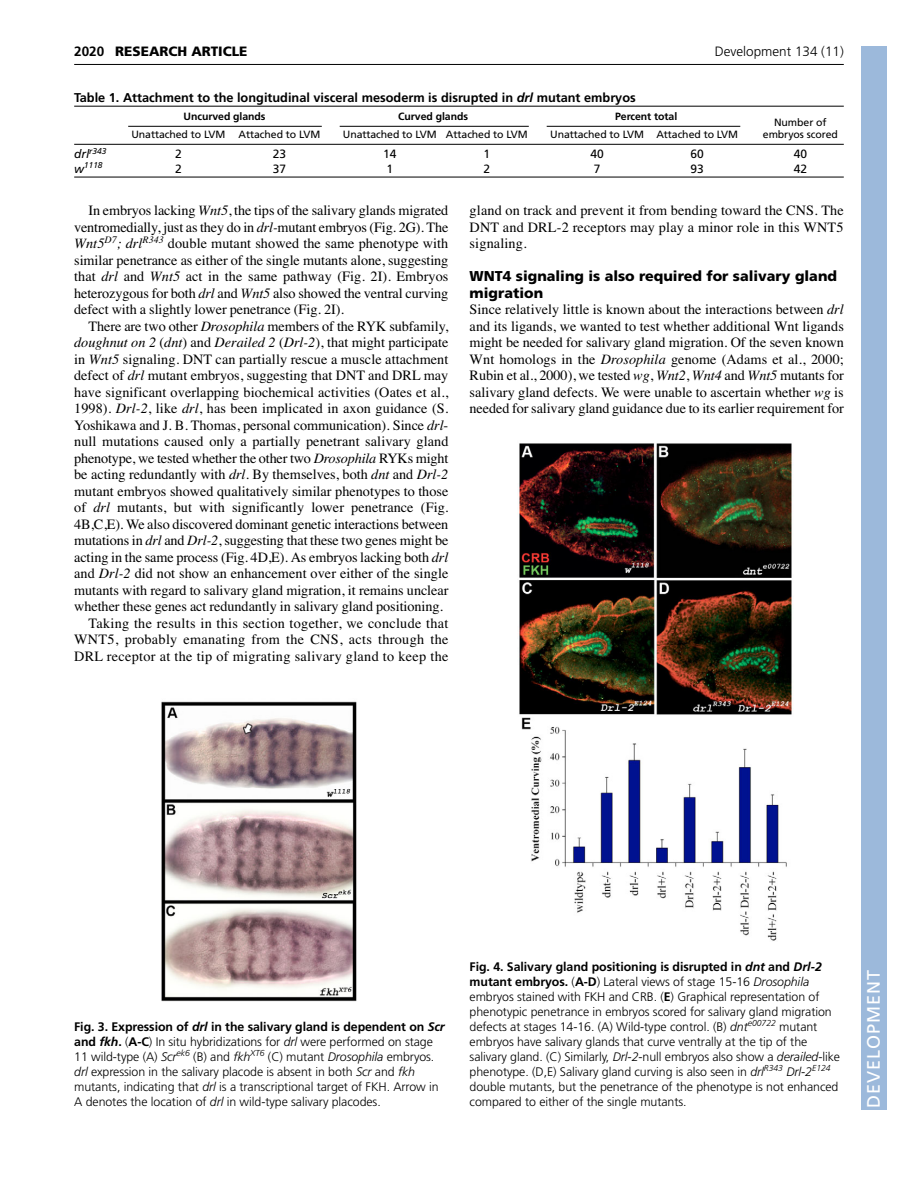
<style>
.page{position:relative;width:918px;height:1188px;background:#fff}
.page>*{position:absolute;margin:0;border:0;box-sizing:border-box;transform-origin:0 0}
.t1{font:18px "Frutiger LT Std";letter-spacing:.055em;color:#fff}
.t2{font:14.25px/16.5px "Times";color:#000;text-align:justify}
.t3{font:14.25px "Times";letter-spacing:.02em;color:#000}
.t4{font:italic 14.25px "Times";color:#000}
.t5{font:900 14.25px/16.5px "Frutiger LT Std";color:#000}
.t6{font:300 13.5px "Frutiger LT Std";color:#000}
.t7{font:900 13.5px "Frutiger LT Std";color:#000}
.t8{font:700 13.5px "Frutiger LT Std";color:#000}
.t9{font:700 12.75px "Frutiger LT Std";color:#000}
.t10{font:300 12.3px/15px "Frutiger LT Std";letter-spacing:-.005em;color:#000}
.t11{font:12px "Frutiger LT Std";letter-spacing:-.005em;color:#000}
.t12{font:10.5px "Frutiger LT Std";letter-spacing:-.005em;color:#000}
.t13{font:700 10.5px "Frutiger LT Std";letter-spacing:-.005em;color:#000}
.t14{font:italic 8.4px "Frutiger LT Std";letter-spacing:-.005em;color:#000}
.s1{font-style:italic}
.s2{font-size:12px}
.s3{font-style:normal}
.s4{font-weight:700}
.s5{font-weight:700;font-style:italic}
</style>
<div class="page">
<div style="left:861px;top:46px;width:25px;height:1064px;background:#9cb9db"></div>
<hr style="left:74px;top:64px;width:770px;height:1px;background:#000">
<hr style="left:74px;top:106px;width:770px;height:1px;background:#000">
<hr style="left:128px;top:126px;width:194px;height:1px;background:#000">
<hr style="left:340px;top:126px;width:189px;height:1px;background:#000">
<hr style="left:547px;top:126px;width:193px;height:1px;background:#000">
<hr style="left:74px;top:144px;width:770px;height:1px;background:#000">
<hr style="left:74px;top:177px;width:770px;height:1px;background:#000">
<img style="left:161px;top:701px;width:196px;height:301px">
<img style="left:518px;top:443px;width:274px;height:498px">
<p class="t7" style="left:115px;top:46px;width:134px">RESEARCH ARTICLE</p>
<p class="t6" style="left:715px;top:46px;width:131px">Development 134 (11)</p>
<p class="t9" style="left:74px;top:92px;width:563px">Table 1. Attachment to the longitudinal visceral mesoderm is disrupted in <span class="s1">drl</span> mutant embryos</p>
<p class="t13" style="left:184px;top:112px;width:83px">Uncurved glands</p>
<p class="t13" style="left:398px;top:112px;width:71px">Curved glands</p>
<p class="t13" style="left:615px;top:112px;width:64px">Percent total</p>
<p class="t8" style="left:74px;top:46px;width:32px">2020</p>
<p class="t12" style="left:774px;top:118px;width:54px">Number of</p>
<p class="t12" style="left:131px;top:130px;width:95px">Unattached to LVM</p>
<p class="t12" style="left:239px;top:130px;width:83px">Attached to LVM</p>
<p class="t12" style="left:343px;top:130px;width:186px">Unattached to LVM Attached to LVM</p>
<p class="t12" style="left:550px;top:130px;width:190px">Unattached to LVM Attached to LVM</p>
<p class="t12" style="left:763px;top:130px;width:77px">embryos scored</p>
<p class="t14" style="left:74px;top:146px;width:34px"><span class="s2">drl</span>r343</p>
<p class="t11" style="left:175px;top:149px;width:8px">2</p>
<p class="t11" style="left:273px;top:149px;width:15px">23</p>
<p class="t11" style="left:383px;top:149px;width:15px">14</p>
<p class="t11" style="left:484px;top:149px;width:8px">1</p>
<p class="t11" style="left:590px;top:149px;width:15px">40</p>
<p class="t11" style="left:691px;top:149px;width:15px">60</p>
<p class="t11" style="left:794px;top:149px;width:15px">40</p>
<p class="t14" style="left:74px;top:160px;width:30px"><span class="s2">w</span>1118</p>
<p class="t11" style="left:175px;top:164px;width:8px">2</p>
<p class="t11" style="left:273px;top:164px;width:15px">37</p>
<p class="t11" style="left:386px;top:164px;width:8px">1</p>
<p class="t11" style="left:484px;top:164px;width:8px">2</p>
<p class="t11" style="left:594px;top:164px;width:8px">7</p>
<p class="t11" style="left:691px;top:164px;width:15px">93</p>
<p class="t11" style="left:794px;top:164px;width:15px">42</p>
<p class="t2" style="left:74px;top:204px;width:376px;text-indent:14px">In embryos lacking <span class="s1">Wnt5</span>, the tips of the salivary glands migrated ventromedially, just as they do in <span class="s1">drl-</span>mutant embryos (Fig. 2G). The <span class="s1">Wnt5</span><sup>D7</sup><span class="s1">; drl</span><sup>R343</sup> double mutant showed the same phenotype with similar penetrance as either of the single mutants alone, suggesting that <span class="s1">drl</span> and <span class="s1">Wnt5</span> act in the same pathway (Fig. 2I). Embryos heterozygous for both <span class="s1">drl</span> and <span class="s1">Wnt5</span> also showed the ventral curving defect with a slightly lower penetrance (Fig. 2I).</p>
<p class="t2" style="left:88px;top:319px;width:361px">There are two other <span class="s1">Drosophila</span> members of the RYK subfamily,</p>
<p class="t4" style="left:74px;top:337px;width:376px">doughnut on 2 <span class="s3">(</span>dnt<span class="s3">) and</span> Derailed 2 <span class="s3">(</span>Drl-2<span class="s3">), that might participate</span></p>
<p class="t2" style="left:74px;top:352px;width:376px">in <span class="s1">Wnt5</span> signaling. DNT can partially rescue a muscle attachment</p>
<p class="t2" style="left:74px;top:369px;width:376px">defect of <span class="s1">drl</span> mutant embryos, suggesting that DNT and DRL may</p>
<p class="t2" style="left:74px;top:385px;width:376px">have significant overlapping biochemical activities (Oates et al.,</p>
<p class="t2" style="left:74px;top:402px;width:376px">1998). <span class="s1">Drl-2</span>, like <span class="s1">drl</span>, has been implicated in axon guidance (S.</p>
<p class="t2" style="left:74px;top:418px;width:376px">Yoshikawa and J. B. Thomas, personal communication). Since <span class="s1">drl</span>-</p>
<p class="t2" style="left:74px;top:435px;width:376px">null mutations caused only a partially penetrant salivary gland</p>
<p class="t2" style="left:74px;top:451px;width:376px">phenotype, we tested whether the other two <span class="s1">Drosophila</span> RYKs might</p>
<p class="t2" style="left:74px;top:468px;width:376px">be acting redundantly with <span class="s1">drl</span>. By themselves, both <span class="s1">dnt</span> and <span class="s1">Drl-2</span></p>
<p class="t2" style="left:74px;top:484px;width:376px">mutant embryos showed qualitatively similar phenotypes to those</p>
<p class="t2" style="left:74px;top:501px;width:376px">of <span class="s1">drl</span> mutants, but with significantly lower penetrance (Fig.</p>
<p class="t2" style="left:74px;top:517px;width:376px">4B,C,E). We also discovered dominant genetic interactions between</p>
<p class="t2" style="left:74px;top:534px;width:376px">mutations in <span class="s1">drl</span> and <span class="s1">Drl-2</span>, suggesting that these two genes might be</p>
<p class="t2" style="left:74px;top:550px;width:376px">acting in the same process (Fig. 4D,E). As embryos lacking both <span class="s1">drl</span></p>
<p class="t2" style="left:74px;top:567px;width:376px">and <span class="s1">Drl-2</span> did not show an enhancement over either of the single</p>
<p class="t2" style="left:74px;top:583px;width:376px">mutants with regard to salivary gland migration, it remains unclear</p>
<p class="t2" style="left:74px;top:600px;width:370px">whether these genes act redundantly in salivary gland positioning.</p>
<p class="t3" style="left:88px;top:618px;width:361px">Taking the results in this section together, we conclude that</p>
<p class="t3" style="left:74px;top:634px;width:376px">WNT5, probably emanating from the CNS, acts through the</p>
<p class="t3" style="left:74px;top:651px;width:376px">DRL receptor at the tip of migrating salivary gland to keep the</p>
<p class="t2" style="left:470px;top:204px;width:376px">gland on track and prevent it from bending toward the CNS. The DNT and DRL-2 receptors may play a minor role in this WNT5 signaling.</p>
<p class="t5" style="left:470px;top:269px;width:369px">WNT4 signaling is also required for salivary gland migration</p>
<p class="t2" style="left:470px;top:303px;width:376px">Since relatively little is known about the interactions between <span class="s1">drl </span>and its ligands, we wanted to test whether additional Wnt ligands might be needed for salivary gland migration. Of the seven known Wnt homologs in the <span class="s1">Drosophila</span> genome (Adams et al., 2000; Rubin et al., 2000), we tested <span class="s1">wg</span>, <span class="s1">Wnt2</span>, <span class="s1">Wnt4</span> and <span class="s1">Wnt5</span> mutants for salivary gland defects. We were unable to ascertain whether <span class="s1">wg</span> is needed for salivary gland guidance due to its earlier requirement for</p>
<p class="t10" style="left:74px;top:1020px;width:372px"><span class="s4">Fig. 3. Expression of</span> <span class="s5">drl</span> <span class="s4">in the salivary gland is dependent on</span> <span class="s5">Scr </span><span class="s4">and</span> <span class="s5">fkh</span><span class="s4">.</span> (<span class="s4">A-C</span>) In situ hybridizations for <span class="s1">drl</span> were performed on stage 11 wild-type (A) <span class="s1">Scr</span><sup>ek6</sup> (B) and <span class="s1">fkh</span><sup>XT6</sup> (C) mutant <span class="s1">Drosophila</span> embryos. <span class="s1">drl</span> expression in the salivary placode is absent in both <span class="s1">Scr</span> and <span class="s1">fkh </span>mutants, indicating that <span class="s1">drl</span> is a transcriptional target of FKH. Arrow in A denotes the location of <span class="s1">drl</span> in wild-type salivary placodes.</p>
<p class="t10" style="left:470px;top:960px;width:372px"><span class="s4">Fig. 4. Salivary gland positioning is disrupted in</span> <span class="s5">dnt</span> <span class="s4">and</span> <span class="s5">Drl-2 </span><span class="s4">mutant embryos.</span> (<span class="s4">A-D</span>) Lateral views of stage 15-16 <span class="s1">Drosophila </span>embryos stained with FKH and CRB. (<span class="s4">E</span>) Graphical representation of phenotypic penetrance in embryos scored for salivary gland migration defects at stages 14-16. (A) Wild-type control. (B) <span class="s1">dnt</span><sup>e00722</sup> mutant embryos have salivary glands that curve ventrally at the tip of the salivary gland. (C) Similarly, <span class="s1">Drl-2</span>-null embryos also show a <span class="s1">derailed</span>-like phenotype. (D,E) Salivary gland curving is also seen in <span class="s1">drl</span><sup>R343</sup> <span class="s1">Drl-2</span><sup>E124 </sup>double mutants, but the penetrance of the phenotype is not enhanced compared to either of the single mutants.</p>
<p class="t1" style="left:863px;top:1108px;width:140px;rotate:-90deg">DEVELOPMENT</p>
</div>
